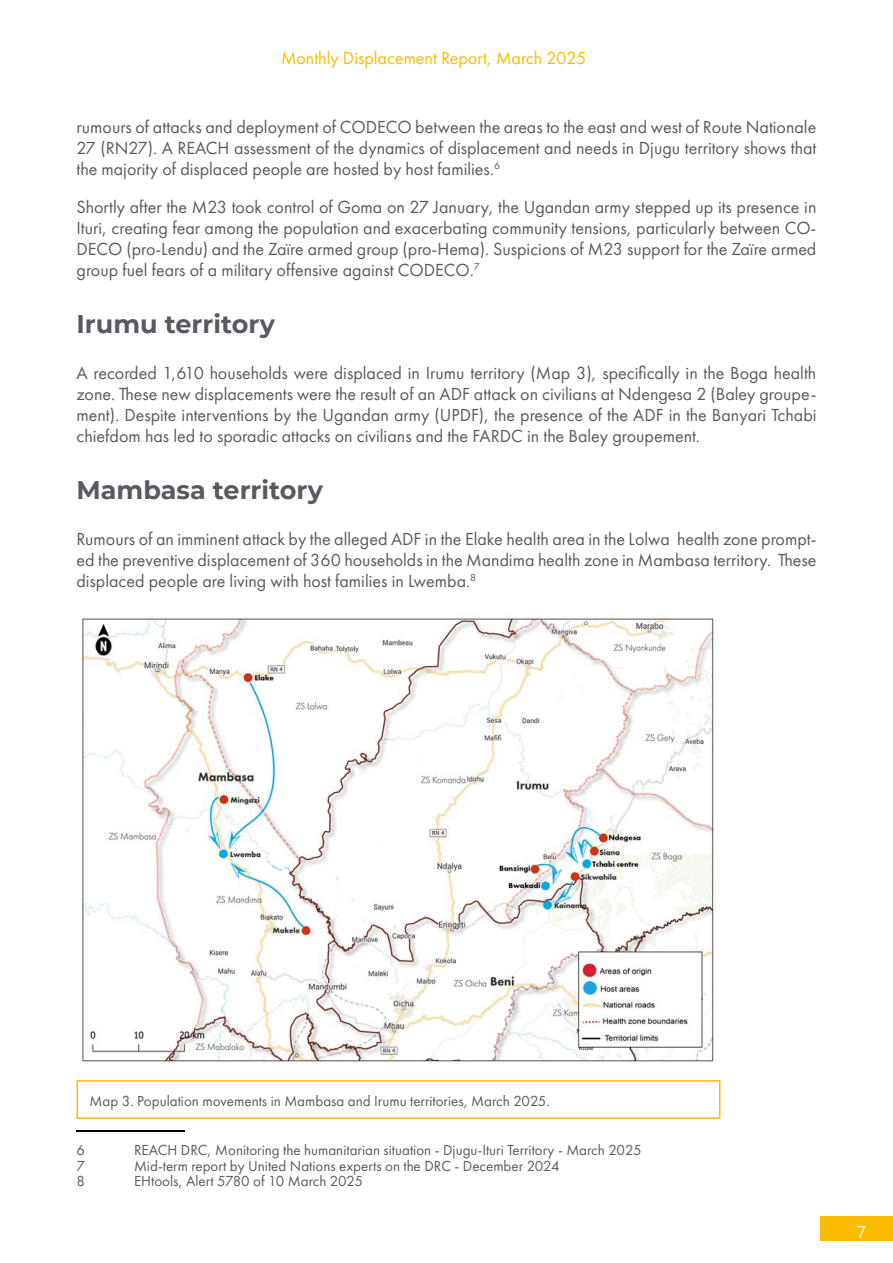
<style>
.page{position:relative;width:893px;height:1263px;background:#fff}
.page>*{position:absolute;margin:0;border:0;box-sizing:border-box;transform-origin:0 0}
.t1{font:700 25.5px "Montserrat";color:#575a60}
.t2{font:18px/21px "Futura PT";color:#575a60;text-align:justify}
.t3{font:18px "Futura PT";color:#fcbc00}
.t4{font:16.5px "Open Sans";color:#fff}
.t5{font:15px "Futura PT";color:#575a60}
</style>
<div class="page">
<div style="left:821px;top:1216px;width:72px;height:25px;background:#fcbc00"></div>
<hr style="left:77px;top:1130px;width:108px;height:1px;background:#000">
<svg style="left:77px;top:1080px;width:643px;height:39px"></svg>
<img style="left:82px;top:615px;width:632px;height:447px">
<p class="t3" style="left:281px;top:47px;width:307px">Monthly Displacement Report, March 2025</p>
<p class="t2" style="left:77px;top:116px;width:741px">rumours of attacks and deployment of CODECO between the areas to the east and west of Route Nationale 27 (RN27). A REACH assessment of the dynamics of displacement and needs in Djugu territory shows that the majority of displaced people are hosted by host families.<sup>6</sup></p>
<p class="t2" style="left:77px;top:196px;width:741px">Shortly after the M23 took control of Goma on 27 January, the Ugandan army stepped up its presence in Ituri, creating fear among the population and exacerbating community tensions, particularly between CO-DECO (pro-Lendu) and the Zaïre armed group (pro-Hema). Suspicions of M23 support for the Zaïre armed group fuel fears of a military offensive against CODECO.<sup>7</sup></p>
<h1 class="t1" style="left:77px;top:305px;width:200px">Irumu territory</h1>
<p class="t2" style="left:77px;top:362px;width:741px">A recorded 1,610 households were displaced in Irumu territory (Map 3), specifically in the Boga health zone. These new displacements were the result of an ADF attack on civilians at Ndengesa 2 (Baley groupe&shy;ment). Despite interventions by the Ugandan army (UPDF), the presence of the ADF in the Banyari Tchabi chiefdom has led to sporadic attacks on civilians and the FARDC in the Baley groupement.</p>
<h1 class="t1" style="left:77px;top:471px;width:248px">Mambasa territory</h1>
<p class="t2" style="left:77px;top:529px;width:741px">Rumours of an imminent attack by the alleged ADF in the Elake health area in the Lolwa health zone prompt&shy;ed the preventive displacement of 360 households in the Mandima health zone in Mambasa territory. These displaced people are living with host families in Lwemba.<sup>8</sup></p>
<p class="t5" style="left:90px;top:1092px;width:462px">Map 3. Population movements in Mambasa and Irumu territories, March 2025.</p>
<p class="t5" style="left:77px;top:1141px;width:10px">6</p>
<p class="t5" style="left:134px;top:1141px;width:509px">REACH DRC, Monitoring the humanitarian situation - Djugu-Ituri Territory - March 2025</p>
<p class="t5" style="left:77px;top:1157px;width:10px">7</p>
<p class="t5" style="left:134px;top:1157px;width:427px">Mid-term report by United Nations experts on the DRC - December 2024</p>
<p class="t5" style="left:77px;top:1172px;width:10px">8</p>
<p class="t5" style="left:134px;top:1172px;width:231px">EHtools, Alert 5780 of 10 March 2025</p>
<p class="t4" style="left:856px;top:1221px;width:11px">7</p>
</div>
